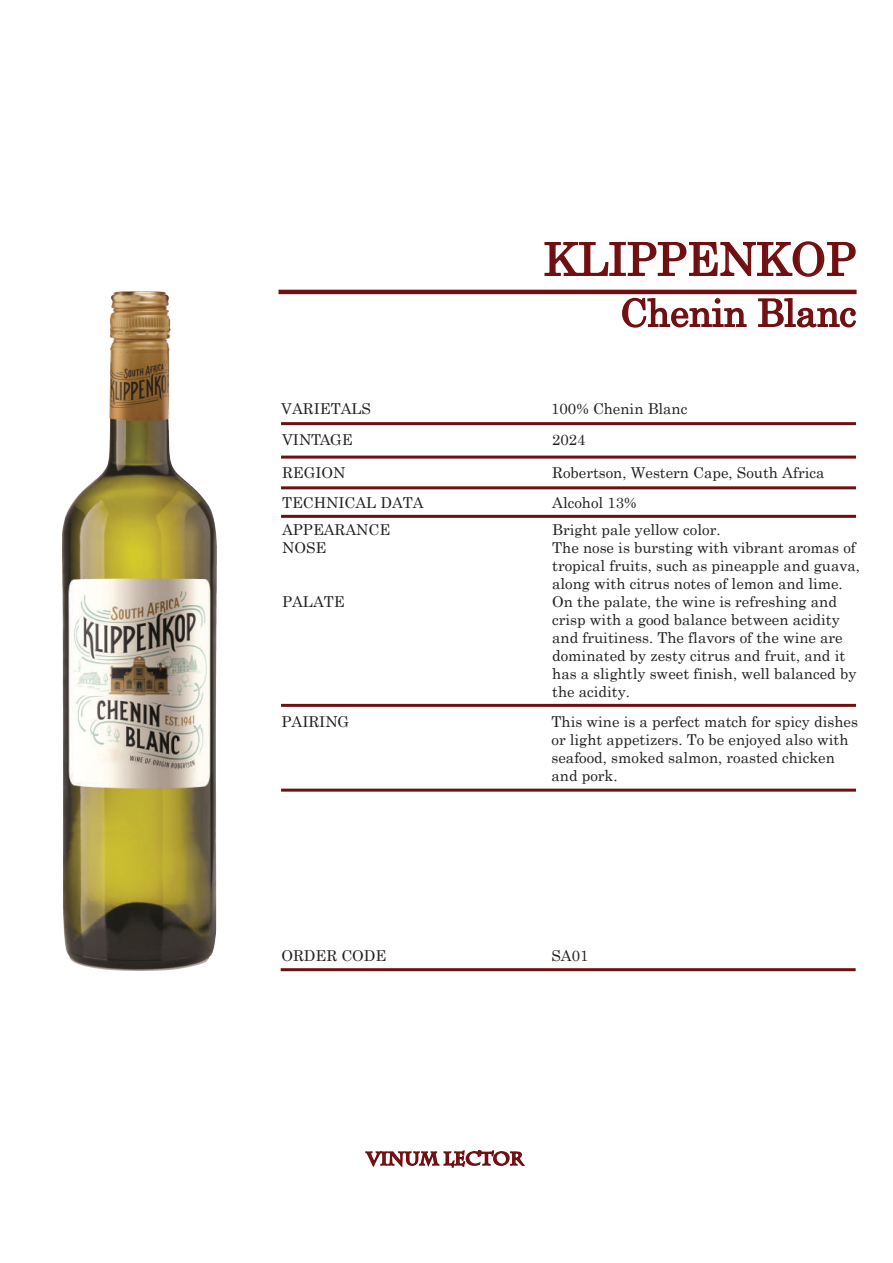
<style>
.page{position:relative;width:893px;height:1263px;background:#fff}
.page>*{position:absolute;margin:0;border:0;box-sizing:border-box;transform-origin:0 0}
.t1{font:45px "Century";color:#700f11}
.t2{font:37.5px "Century";color:#700f11}
.t3{font:700 18px "Charlemagne Std";color:#700f11}
.t4{font:15px/18px "Century";color:#231f20}
</style>
<div class="page">
<hr style="left:278px;top:290px;width:579px;height:4px;background:#700f11">
<div style="left:281px;top:456px;width:575px;height:3px;border:2px solid #700f11"></div>
<div style="left:281px;top:486px;width:575px;height:3px;border:2px solid #700f11"></div>
<div style="left:281px;top:704px;width:575px;height:3px;border:2px solid #700f11"></div>
<div style="left:281px;top:789px;width:575px;height:3px;border:2px solid #700f11"></div>
<svg style="left:622px;top:297px;width:125px;height:31px"></svg>
<svg style="left:758px;top:298px;width:99px;height:30px"></svg>
<div style="left:281px;top:968px;width:575px;height:3px;border:2px solid #700f11"></div>
<svg style="left:544px;top:241px;width:312px;height:37px"></svg>
<div style="left:281px;top:422px;width:575px;height:3px;border:2px solid #700f11"></div>
<svg style="left:365px;top:1149px;width:160px;height:19px"></svg>
<div style="left:281px;top:515px;width:575px;height:3px;border:2px solid #700f11"></div>
<img style="left:62px;top:292px;width:154px;height:678px">
<h1 class="t1" style="left:543px;top:221px;width:314px">KLIPPENKOP</h1>
<h2 class="t2" style="left:620px;top:281px;width:238px">Chenin Blanc</h2>
<p class="t4" style="left:281px;top:398px;width:91px">VARIETALS</p>
<p class="t4" style="left:551px;top:398px;width:138px">100% Chenin Blanc</p>
<p class="t4" style="left:282px;top:429px;width:72px">VINTAGE</p>
<p class="t4" style="left:552px;top:429px;width:35px">2024</p>
<p class="t4" style="left:282px;top:462px;width:65px">REGION</p>
<p class="t4" style="left:552px;top:462px;width:274px">Robertson, Western Cape, South Africa</p>
<p class="t4" style="left:282px;top:492px;width:143px">TECHNICAL DATA</p>
<p class="t4" style="left:552px;top:492px;width:86px">Alcohol 13%</p>
<p class="t4" style="left:282px;top:519px;width:110px">APPEARANCE</p>
<p class="t4" style="left:552px;top:519px;width:170px">Bright pale yellow color.</p>
<p class="t4" style="left:282px;top:537px;width:46px">NOSE</p>
<p class="t4" style="left:552px;top:537px;width:309px">The nose is bursting with vibrant aromas of tropical fruits, such as pineapple and guava, along with citrus notes of lemon and lime.</p>
<p class="t4" style="left:282px;top:591px;width:64px">PALATE</p>
<p class="t4" style="left:552px;top:591px;width:306px">On the palate, the wine is refreshing and crisp with a good balance between acidity and fruitiness. The flavors of the wine are dominated by zesty citrus and fruit, and it has a slightly sweet finish, well balanced by the acidity.</p>
<p class="t4" style="left:281px;top:711px;width:69px">PAIRING</p>
<p class="t4" style="left:551px;top:711px;width:308px">This wine is a perfect match for spicy dishes or light appetizers. To be enjoyed also with seafood, smoked salmon, roasted chicken and pork.</p>
<p class="t4" style="left:281px;top:945px;width:106px">ORDER CODE</p>
<p class="t4" style="left:551px;top:945px;width:38px">SA01</p>
<p class="t3" style="left:367px;top:1148px;width:158px">VINUM LECTOR</p>
</div>
